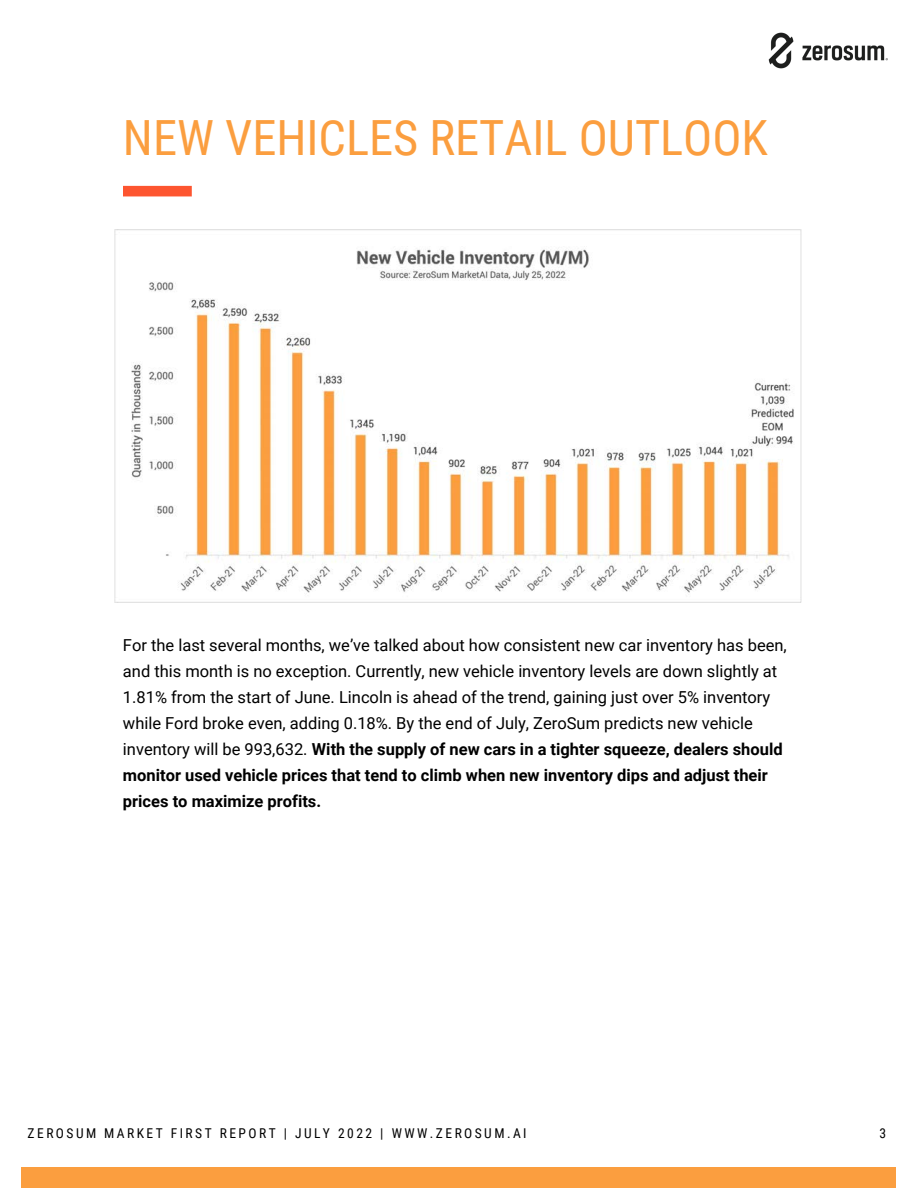
<style>
.page{position:relative;width:918px;height:1188px;background:#fff}
.page>*{position:absolute;margin:0;border:0;box-sizing:border-box;transform-origin:0 0}
.t1{font:48.6px "Roboto Condensed";color:#fb9e3f}
.t2{font:16.5px/25.8px "Roboto";color:#000}
.t3{font:13.5px "Roboto Condensed";letter-spacing:.18em;color:#000}
.s1{font-weight:700}
</style>
<div class="page">
<div style="left:21px;top:1167px;width:875px;height:21px;background:#fb9e3f"></div>
<div style="left:123px;top:186px;width:69px;height:10px;background:#fd5530"></div>
<img style="left:768px;top:32px;width:120px;height:37px">
<img style="left:114px;top:229px;width:688px;height:374px">
<h1 class="t1" style="left:123px;top:110px;width:646px">NEW VEHICLES RETAIL OUTLOOK</h1>
<p class="t2" style="left:123px;top:633px;width:665px">For the last several months, we’ve talked about how consistent new car inventory has been, and this month is no exception. Currently, new vehicle inventory levels are down slightly at 1.81% from the start of June. Lincoln is ahead of the trend, gaining just over 5% inventory while Ford broke even, adding 0.18%. By the end of July, ZeroSum predicts new vehicle inventory will be 993,632. <span class="s1">With the supply of new cars in a tighter squeeze, dealers should monitor used vehicle prices that tend to climb when new inventory dips and adjust their prices to maximize profits.</span></p>
<p class="t3" style="left:28px;top:1125px;width:501px">ZEROSUM MARKET FIRST REPORT | JULY 2022 | WWW.ZEROSUM.AI</p>
<p class="t3" style="left:879px;top:1125px;width:8px">3</p>
</div>
